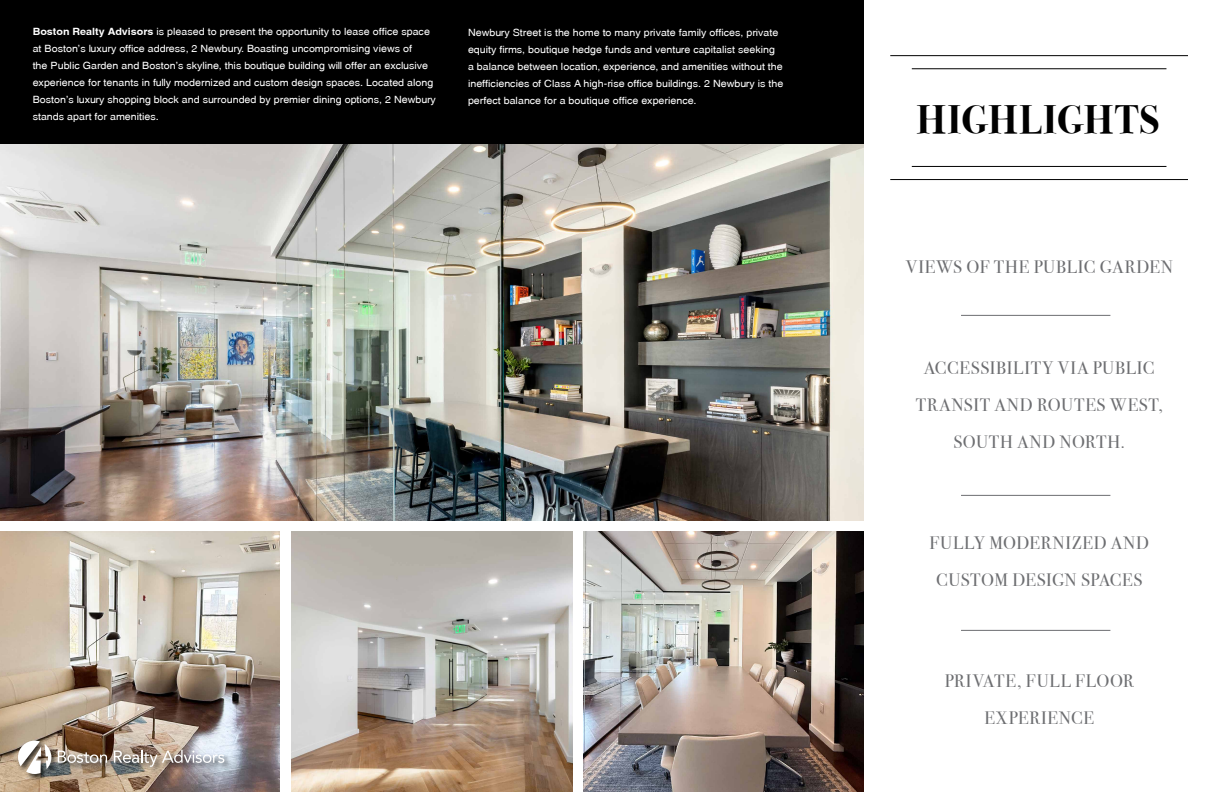
<style>
.page{position:relative;width:1224px;height:792px;background:#fff}
.page>*{position:absolute;margin:0;border:0;box-sizing:border-box;transform-origin:0 0}
.t1{font:700 39.6px "Bodoni Svty Two ITCTT";letter-spacing:.04em;color:#000}
.t2{font:18px/36.9px "Bodoni Svty Two ITCTT";letter-spacing:.04em;color:#6d6e71;text-align:center}
.t3{font:10px/17px "Swansea";color:#fff;scale:1.07 1}
.s1{font-weight:700}
</style>
<div class="page">
<div style="left:0;top:0;width:864px;height:144px;background:#000"></div>
<hr style="left:890px;top:179px;width:298px;height:1px;background:#000">
<hr style="left:912px;top:166px;width:254px;height:1px;background:#000">
<hr style="left:890px;top:55px;width:298px;height:1px;background:#000">
<hr style="left:912px;top:68px;width:254px;height:1px;background:#000">
<hr style="left:961px;top:315px;width:149px;height:1px;background:#6d6e71">
<hr style="left:961px;top:495px;width:149px;height:1px;background:#6d6e71">
<hr style="left:961px;top:630px;width:149px;height:1px;background:#6d6e71">
<img style="left:0;top:144px;width:864px;height:377px">
<img style="left:292px;top:531px;width:280px;height:261px">
<img style="left:584px;top:531px;width:280px;height:261px">
<img style="left:0;top:531px;width:280px;height:261px">
<div style="left:16px;top:739px;width:216px;height:43px;background:#000;opacity:.75"></div>
<svg style="left:58px;top:751px;width:49px;height:12px"></svg>
<svg style="left:114px;top:750px;width:110px;height:17px;background:#ada7a4"></svg>
<svg style="left:18px;top:741px;width:33px;height:33px"></svg>
<p class="t3" style="left:33px;top:23px;width:378px"><span class="s1">Boston Realty Advisors</span> is pleased to present the opportunity to lease office space at Boston’s luxury office address, 2 Newbury. Boasting uncompromising views of<br>the Public Garden and Boston’s skyline, this boutique building will offer an exclusive experience for tenants in fully modernized and custom design spaces. Located along Boston’s luxury shopping block and surrounded by premier dining options, 2 Newbury stands apart for amenities.</p>
<p class="t3" style="left:468px;top:24px;width:296px">Newbury Street is the home to many private family offices, private equity firms, boutique hedge funds and venture capitalist seeking a balance between location, experience, and amenities without the inefficiencies of Class A high-rise office buildings. 2 Newbury is the perfect balance for a boutique office experience.</p>
<h1 class="t1" style="left:917px;top:87px;width:244px">HIGHLIGHTS</h1>
<h2 class="t2" style="left:906px;top:247px;width:269px">VIEWS OF THE PUBLIC GARDEN</h2>
<h2 class="t2" style="left:916px;top:348px;width:248px">ACCESSIBILITY VIA PUBLIC<br>TRANSIT AND ROUTES WEST,<br>SOUTH AND NORTH.</h2>
<h2 class="t2" style="left:930px;top:523px;width:221px">FULLY MODERNIZED AND<br>CUSTOM DESIGN SPACES</h2>
<h2 class="t2" style="left:945px;top:660px;width:191px">PRIVATE, FULL FLOOR<br>EXPERIENCE</h2>
</div>
